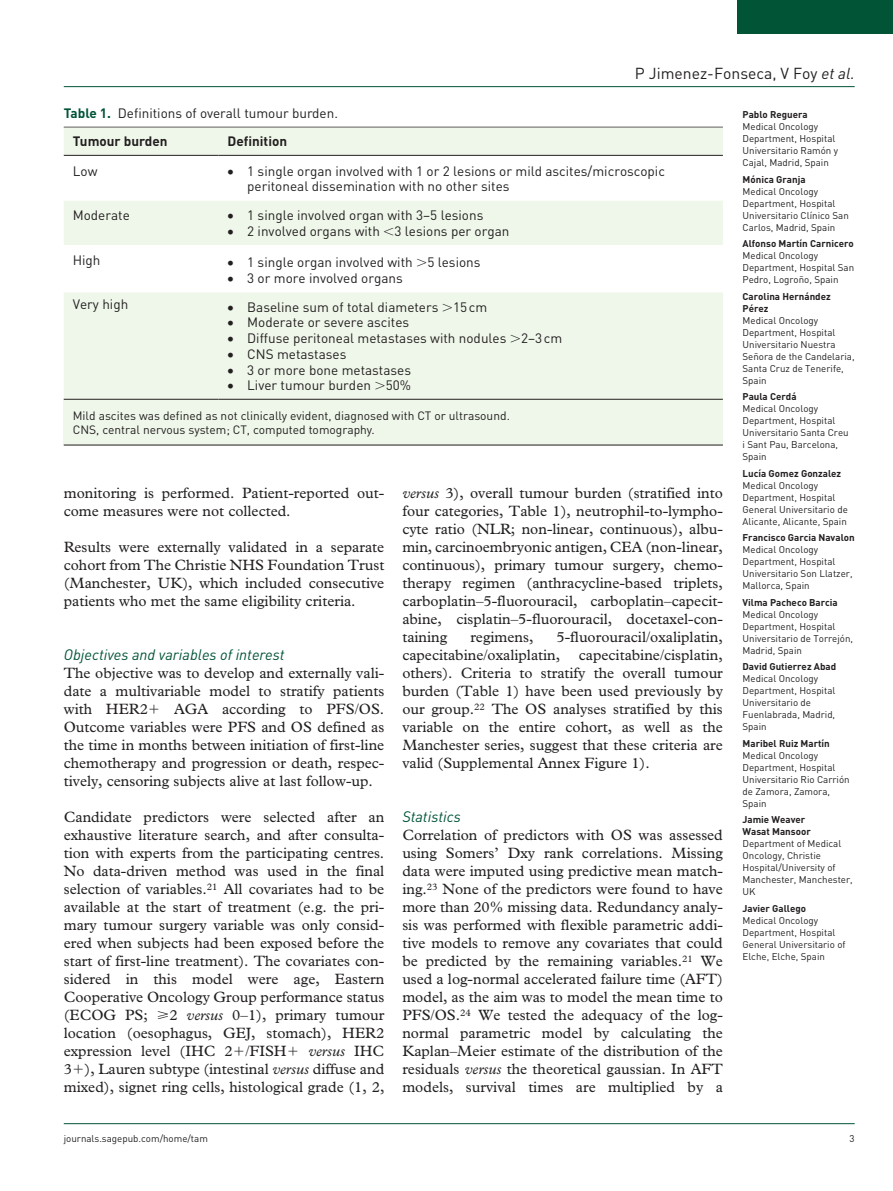
<style>
.page{position:relative;width:893px;height:1191px;background:#fff}
.page>*{position:absolute;margin:0;border:0;box-sizing:border-box;transform-origin:0 0}
.t1{font:15.75px "DIN";color:#231f20}
.t2{font:15px/18px "Plantin Std";color:#231f20;text-align:justify}
.t3{font:italic 15px "DIN";color:#015436}
.t4{font:13.5px/28.5px "DIN";color:#231f20}
.t5{font:700 13.5px "DIN";color:#231f20}
.t6{font:12px/14.2px "DIN";color:#231f20}
.t7{font:9.75px/12px "DIN";color:#231f20}
.t8{font:700 9.75px/12px "DIN";color:#231f20}
.s1{font-style:italic}
.s2{font-weight:700;color:#015436}
.s3{font-weight:700}
</style>
<div class="page">
<hr style="left:64px;top:86px;width:791px;height:1px;background:#015436">
<hr style="left:64px;top:1123px;width:791px;height:1px;background:#015436">
<div style="left:738px;top:0;width:155px;height:34px;background:#015436"></div>
<div style="left:64px;top:398px;width:659px;height:48px;background:#eff7ea"></div>
<hr style="left:64px;top:127px;width:659px;height:1px;background:#231f20">
<hr style="left:64px;top:444px;width:659px;height:1px;background:#231f20">
<div style="left:64px;top:128px;width:659px;height:271px;background:#eff7ea"></div>
<svg style="left:64px;top:156px;width:659px;height:136px"></svg>
<hr style="left:64px;top:155px;width:155px;height:1px;background:#231f20">
<hr style="left:219px;top:155px;width:504px;height:1px;background:#231f20">
<hr style="left:64px;top:399px;width:155px;height:1px;background:#231f20">
<hr style="left:219px;top:399px;width:504px;height:1px;background:#231f20">
<svg style="left:384px;top:228px;width:9px;height:8px"></svg>
<svg style="left:417px;top:259px;width:9px;height:8px"></svg>
<svg style="left:443px;top:303px;width:9px;height:8px"></svg>
<svg style="left:511px;top:335px;width:9px;height:7px"></svg>
<svg style="left:376px;top:382px;width:9px;height:8px"></svg>
<p class="t1" style="left:635px;top:63px;width:221px">P Jimenez-Fonseca, V Foy <span class="s1">et al.</span></p>
<p class="t4" style="left:73px;top:98px;width:267px;text-indent:-9px"><span class="s2">Table 1.</span> Definitions of overall tumour burden.<br><span class="s3">Tumour burden</span></p>
<p class="t5" style="left:228px;top:133px;width:61px">Definition</p>
<p class="t4" style="left:73px;top:156px;width:26px">Low</p>
<p class="t4" style="left:247px;top:163px;width:419px;line-height:15.8px;text-indent:-20px">• 1 single organ involved with 1 or 2 lesions or mild ascites/microscopic peritoneal dissemination with no other sites</p>
<p class="t4" style="left:73px;top:201px;width:59px">Moderate</p>
<p class="t4" style="left:228px;top:201px;width:257px">• 1 single involved organ with 3–5 lesions</p>
<p class="t4" style="left:228px;top:217px;width:283px">• 2 involved organs with 3 lesions per organ</p>
<p class="t4" style="left:73px;top:246px;width:29px">High</p>
<p class="t4" style="left:228px;top:248px;width:254px">• 1 single organ involved with 5 lesions</p>
<p class="t4" style="left:228px;top:264px;width:177px">• 3 or more involved organs</p>
<p class="t4" style="left:73px;top:290px;width:57px">Very high</p>
<p class="t4" style="left:228px;top:292px;width:261px">• Baseline sum of total diameters 15cm</p>
<p class="t4" style="left:228px;top:308px;width:183px">• Moderate or severe ascites</p>
<p class="t4" style="left:228px;top:324px;width:336px">• Diffuse peritoneal metastases with nodules 2–3cm</p>
<p class="t4" style="left:228px;top:339px;width:120px">• CNS metastases</p>
<p class="t4" style="left:228px;top:355px;width:185px">• 3 or more bone metastases</p>
<p class="t4" style="left:228px;top:371px;width:185px">• Liver tumour burden 50%</p>
<p class="t6" style="left:73px;top:408px;width:439px">Mild ascites was defined as not clinically evident, diagnosed with CT or ultrasound.<br>CNS, central nervous system; CT, computed tomography.</p>
<p class="t2" style="left:64px;top:484px;width:322px">monitoring is performed. Patient-reported out&shy;come measures were not collected.</p>
<p class="t2" style="left:64px;top:538px;width:322px">Results were externally validated in a separate cohort from The Christie NHS Foundation Trust (Manchester, UK), which included consecutive patients who met the same eligibility criteria.</p>
<p class="t3" style="left:64px;top:645px;width:222px">Objectives and variables of interest</p>
<p class="t2" style="left:64px;top:664px;width:322px">The objective was to develop and externally vali&shy;date a multivariable model to stratify patients with HER2</p>
<p class="t2" style="left:64px;top:700px;width:322px;text-indent:110px">AGA according to PFS/OS.<br>Outcome variables were PFS and OS defined as the time in months between initiation of first-line chemotherapy and progression or death, respec&shy;tively, censoring subjects alive at last follow-up.</p>
<p class="t2" style="left:64px;top:808px;width:322px">Candidate predictors were selected after an exhaustive literature search, and after consulta&shy;tion with experts from the participating centres.<br>No data-driven method was used in the final selection of variables.<sup>21</sup> All covariates had to be available at the start of treatment (e.g. the pri&shy;mary tumour surgery variable was only consid&shy;ered when subjects had been exposed before the start of first-line treatment). The covariates con&shy;sidered in this model were age, Eastern Cooperative Oncology Group performance status (ECOG PS; ⩾2 <span class="s1">versus</span> 0–1), primary tumour location (oesophagus, GEJ, stomach), HER2 expression level (IHC 2 /FISH</p>
<p class="t2" style="left:64px;top:1042px;width:322px;text-indent:245px"><span class="s1">versus</span> IHC 3 ), Lauren subtype (intestinal <span class="s1">versus</span> diffuse and mixed), signet ring cells, histological grade (1, 2,</p>
<p class="t2" style="left:402px;top:484px;width:322px"><span class="s1">versus</span> 3), overall tumour burden (stratified into four categories, Table 1), neutrophil-to-lympho&shy;cyte ratio (NLR; non-linear, continuous), albu&shy;min, carcinoembryonic antigen, CEA (non-linear, continuous), primary tumour surgery, chemo&shy;therapy regimen (anthracycline-based triplets, carboplatin–5-fluorouracil, carboplatin–capecit&shy;abine, cisplatin–5-fluorouracil, docetaxel-con&shy;taining</p>
<p class="t2" style="left:402px;top:628px;width:322px;text-indent:154px">5-fluorouracil/oxaliplatin, capecitabine/oxaliplatin, capecitabine/cisplatin, others). Criteria to stratify the overall tumour burden (Table 1) have been used previously by our group.<sup>22</sup> The OS analyses stratified by this variable on the entire cohort, as well as the Manchester series, suggest that these criteria are valid (Supplemental Annex Figure 1).</p>
<p class="t2" style="left:470px;top:628px;width:65px">regimens,</p>
<p class="t3" style="left:402px;top:807px;width:60px">Statistics</p>
<p class="t2" style="left:402px;top:826px;width:322px">Correlation of predictors with OS was assessed using Somers’ Dxy rank correlations. Missing data were imputed using predictive mean match&shy;ing.<sup>23</sup> None of the predictors were found to have more than 20% missing data. Redundancy analy&shy;sis was performed with flexible parametric addi&shy;tive models to remove any covariates that could be predicted by the remaining variables.<sup>21</sup> We used a log-normal accelerated failure time (AFT) model, as the aim was to model the mean time to PFS/OS.<sup>24</sup> We tested the adequacy of the log&shy;normal parametric model by calculating the Kaplan–Meier estimate of the distribution of the residuals <span class="s1">versus</span> the theoretical gaussian. In AFT models, survival times are multiplied by a</p>
<p class="t8" style="left:742px;top:108px;width:67px">Pablo Reguera</p>
<p class="t7" style="left:742px;top:120px;width:97px">Medical Oncology<br>Department, Hospital<br>Universitario Ramón y<br>Cajal, Madrid, Spain</p>
<p class="t8" style="left:742px;top:173px;width:65px">Mónica Granja</p>
<p class="t7" style="left:742px;top:185px;width:108px">Medical Oncology<br>Department, Hospital<br>Universitario Clínico San<br>Carlos, Madrid, Spain</p>
<p class="t8" style="left:742px;top:237px;width:113px">Alfonso Martín Carnicero</p>
<p class="t7" style="left:742px;top:249px;width:113px">Medical Oncology<br>Department, Hospital San<br>Pedro, Logroño, Spain</p>
<p class="t8" style="left:742px;top:290px;width:90px">Carolina Hernández<br>Pérez</p>
<p class="t7" style="left:742px;top:314px;width:114px">Medical Oncology<br>Department, Hospital<br>Universitario Nuestra<br>Señora de the Candelaria,<br>Santa Cruz de Tenerife,<br>Spain</p>
<p class="t8" style="left:742px;top:390px;width:56px">Paula Cerdá</p>
<p class="t7" style="left:742px;top:402px;width:108px">Medical Oncology<br>Department, Hospital<br>Universitario Santa Creu i Sant Pau, Barcelona,<br>Spain</p>
<p class="t8" style="left:742px;top:467px;width:100px">Lucía Gomez Gonzalez</p>
<p class="t7" style="left:742px;top:479px;width:107px">Medical Oncology<br>Department, Hospital<br>General Universitario de<br>Alicante, Alicante, Spain</p>
<p class="t8" style="left:742px;top:531px;width:114px">Francisco Garcia Navalon</p>
<p class="t7" style="left:742px;top:543px;width:112px">Medical Oncology<br>Department, Hospital<br>Universitario Son Llatzer,<br>Mallorca, Spain</p>
<p class="t8" style="left:742px;top:596px;width:97px">Vilma Pacheco Barcia</p>
<p class="t7" style="left:742px;top:608px;width:112px">Medical Oncology<br>Department, Hospital<br>Universitario de Torrejón,<br>Madrid, Spain</p>
<p class="t8" style="left:742px;top:660px;width:95px">David Gutierrez Abad</p>
<p class="t7" style="left:742px;top:672px;width:94px">Medical Oncology<br>Department, Hospital<br>Universitario de<br>Fuenlabrada, Madrid,<br>Spain</p>
<p class="t8" style="left:742px;top:737px;width:89px">Maribel Ruiz Martín</p>
<p class="t7" style="left:742px;top:749px;width:109px">Medical Oncology<br>Department, Hospital<br>Universitario Rio Carrión de Zamora, Zamora,<br>Spain</p>
<p class="t8" style="left:742px;top:813px;width:70px">Jamie Weaver<br>Wasat Mansoor</p>
<p class="t7" style="left:742px;top:837px;width:112px">Department of Medical<br>Oncology, Christie<br>Hospital/University of<br>Manchester, Manchester,<br>UK</p>
<p class="t8" style="left:742px;top:902px;width:65px">Javier Gallego</p>
<p class="t7" style="left:742px;top:914px;width:105px">Medical Oncology<br>Department, Hospital<br>General Universitario of<br>Elche, Elche, Spain</p>
<p class="t7" style="left:64px;top:1132px;width:146px">journals.sagepub.com/home/tam</p>
<p class="t7" style="left:850px;top:1132px;width:7px">3</p>
</div>
